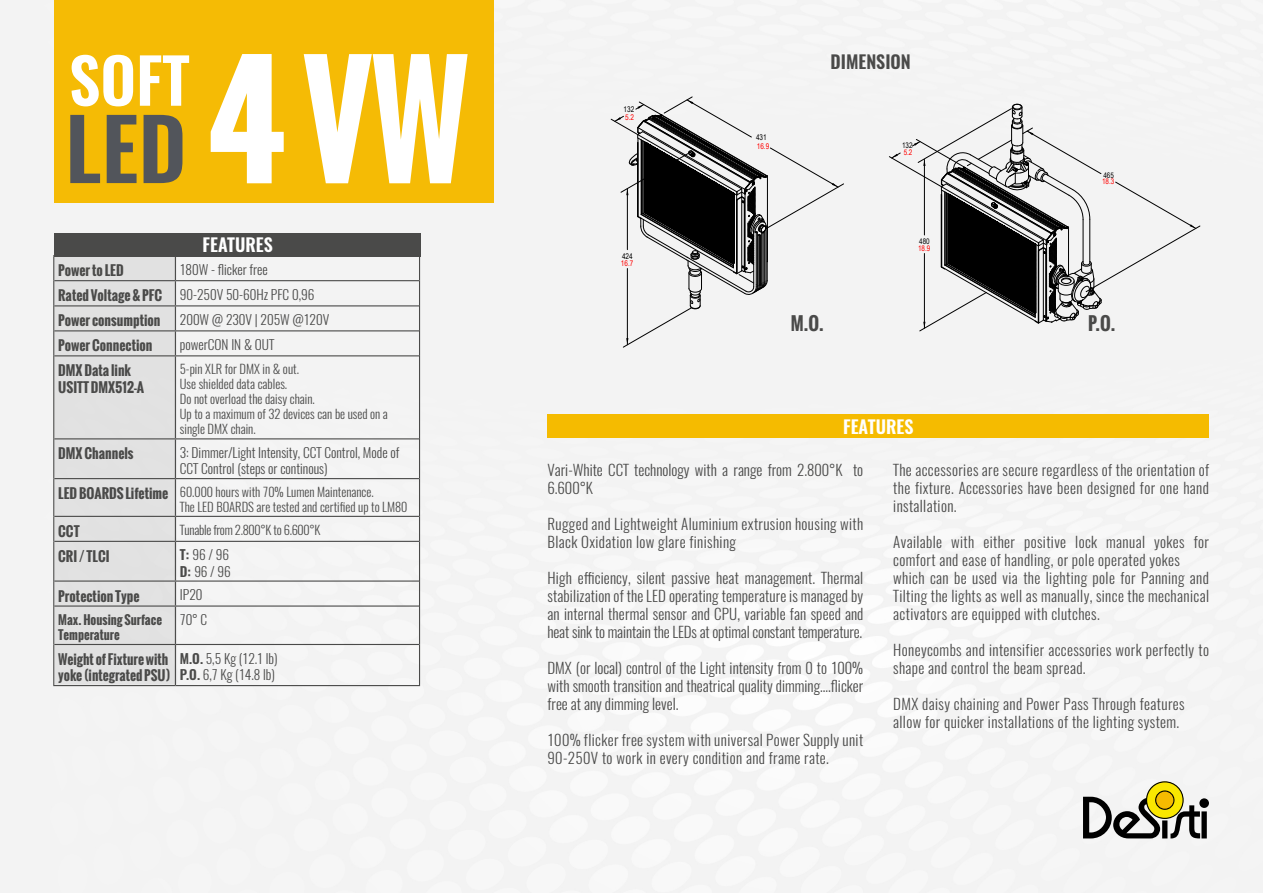
<style>
.page{position:relative;width:1263px;height:893px;background:#f3f3f3}
.page>*{position:absolute;margin:0;border:0;box-sizing:border-box;transform-origin:0 0}
.t1{font:700 147px "Oswald";color:#fff}
.t2{font:600 84.3px "Oswald";color:#52555b}
.t3{font:600 62.25px "Oswald";color:#fff}
.t4{font:600 18px "Oswald";color:#fff}
.t5{font:600 18px "Oswald";color:#4a4a49}
.t6{font:700 18px "Oswald";color:#4a4a49}
.t7{font:300 15px/18px "Oswald";letter-spacing:.025em;color:#4a4a49}
.t8{font:300 15px/18px "Oswald";color:#4a4a49}
.t9{font:300 13.5px/16px "Oswald";color:#4a4a49}
.t10{font:700 13.5px/16px "Oswald";color:#4a4a49}
.t11{font:300 12.6px/15.1px "Oswald";color:#4a4a49}
.t12{font:300 12.6px "Oswald";letter-spacing:-.02em;color:#4a4a49}
.t13{font:700 12.3px/14.7px "Oswald";color:#4a4a49}
.t14{font:7.8px "Arial Narrow";color:#f00}
.t15{font:7.8px "Arial Narrow";color:#000}
.t16{font:7.65px "Arial Narrow";color:#f00}
.t17{font:7.65px "Arial Narrow";color:#000}
.s1{font-weight:700;font-size:13.5px}
.s2{font-weight:600}
</style>
<div class="page">
<svg style="left:1083px;top:781px;width:126px;height:58px"></svg>
<div style="left:54px;top:0;width:439px;height:203px;background:#f5bb05"></div>
<div style="left:54px;top:256px;width:123px;height:429px;background:#e1e1e1"></div>
<div style="left:547px;top:415px;width:662px;height:23px;background:#f5bb00"></div>
<hr style="left:53px;top:255px;width:122px;height:1px;background:#4a4a49">
<svg style="left:53px;top:256px;width:1px;height:100px"></svg>
<svg style="left:175px;top:256px;width:1px;height:99px"></svg>
<svg style="left:419px;top:256px;width:1px;height:100px"></svg>
<hr style="left:53px;top:356px;width:1px;height:83px;background:#4a4a49">
<hr style="left:175px;top:356px;width:1px;height:82px;background:#4a4a49">
<hr style="left:419px;top:356px;width:1px;height:83px;background:#4a4a49">
<hr style="left:53px;top:439px;width:1px;height:40px;background:#4a4a49">
<hr style="left:175px;top:439px;width:1px;height:39px;background:#4a4a49">
<hr style="left:419px;top:439px;width:1px;height:40px;background:#4a4a49">
<hr style="left:53px;top:479px;width:1px;height:37px;background:#4a4a49">
<hr style="left:175px;top:479px;width:1px;height:37px;background:#4a4a49">
<hr style="left:419px;top:479px;width:1px;height:37px;background:#4a4a49">
<svg style="left:53px;top:516px;width:1px;height:25px"></svg>
<svg style="left:175px;top:517px;width:1px;height:24px"></svg>
<svg style="left:419px;top:516px;width:1px;height:25px"></svg>
<hr style="left:53px;top:541px;width:1px;height:40px;background:#4a4a49">
<hr style="left:175px;top:542px;width:1px;height:38px;background:#4a4a49">
<hr style="left:419px;top:541px;width:1px;height:40px;background:#4a4a49">
<svg style="left:53px;top:581px;width:1px;height:25px"></svg>
<svg style="left:175px;top:582px;width:1px;height:23px"></svg>
<svg style="left:419px;top:581px;width:1px;height:25px"></svg>
<hr style="left:53px;top:606px;width:1px;height:38px;background:#4a4a49">
<hr style="left:175px;top:607px;width:1px;height:37px;background:#4a4a49">
<hr style="left:419px;top:606px;width:1px;height:38px;background:#4a4a49">
<hr style="left:53px;top:644px;width:1px;height:41px;background:#4a4a49">
<hr style="left:175px;top:645px;width:1px;height:40px;background:#4a4a49">
<hr style="left:419px;top:644px;width:1px;height:41px;background:#4a4a49">
<hr style="left:54px;top:280px;width:121px;height:1px;background:#4a4a49">
<hr style="left:175px;top:280px;width:244px;height:1px;background:#4a4a49">
<hr style="left:54px;top:305px;width:121px;height:1px;background:#4a4a49">
<hr style="left:175px;top:305px;width:244px;height:1px;background:#4a4a49">
<hr style="left:54px;top:330px;width:121px;height:1px;background:#4a4a49">
<hr style="left:175px;top:330px;width:244px;height:1px;background:#4a4a49">
<hr style="left:54px;top:355px;width:121px;height:1px;background:#4a4a49">
<hr style="left:175px;top:355px;width:244px;height:1px;background:#4a4a49">
<hr style="left:54px;top:438px;width:121px;height:1px;background:#4a4a49">
<hr style="left:175px;top:438px;width:244px;height:1px;background:#4a4a49">
<hr style="left:54px;top:478px;width:121px;height:1px;background:#4a4a49">
<hr style="left:175px;top:478px;width:244px;height:1px;background:#4a4a49">
<hr style="left:54px;top:516px;width:121px;height:1px;background:#4a4a49">
<hr style="left:175px;top:516px;width:244px;height:1px;background:#4a4a49">
<hr style="left:54px;top:541px;width:121px;height:1px;background:#4a4a49">
<hr style="left:175px;top:541px;width:244px;height:1px;background:#4a4a49">
<hr style="left:54px;top:580px;width:121px;height:2px;background:#4a4a49">
<hr style="left:175px;top:580px;width:244px;height:2px;background:#4a4a49">
<hr style="left:54px;top:605px;width:121px;height:2px;background:#4a4a49">
<hr style="left:175px;top:605px;width:244px;height:2px;background:#4a4a49">
<hr style="left:54px;top:644px;width:121px;height:1px;background:#4a4a49">
<hr style="left:175px;top:644px;width:244px;height:1px;background:#4a4a49">
<hr style="left:53px;top:685px;width:122px;height:1px;background:#4a4a49">
<hr style="left:175px;top:685px;width:245px;height:1px;background:#4a4a49">
<div style="left:54px;top:233px;width:367px;height:23px;background:#4a4a49"></div>
<svg style="left:611px;top:97px;width:233px;height:250px"></svg>
<svg style="left:889px;top:104px;width:311px;height:227px"></svg>
<h3 class="t3" style="left:69px;top:37px;width:122px">SOFT</h3>
<h2 class="t2" style="left:65px;top:90px;width:123px">LED</h2>
<h1 class="t1" style="left:206px;top:10px;width:264px">4 VW</h1>
<p class="t4" style="left:203px;top:232px;width:72px">FEATURES</p>
<p class="t10" style="left:58px;top:263px;width:67px">Power to LED</p>
<p class="t9" style="left:180px;top:261px;width:89px">180W - flicker free</p>
<p class="t10" style="left:58px;top:288px;width:105px">Rated Voltage &amp; PFC</p>
<p class="t9" style="left:180px;top:286px;width:136px">90-250V 50-60Hz PFC 0,96</p>
<p class="t10" style="left:58px;top:313px;width:104px">Power consumption</p>
<p class="t9" style="left:180px;top:312px;width:151px">200W @ 230V | 205W @120V</p>
<p class="t10" style="left:58px;top:338px;width:96px">Power Connection</p>
<p class="t9" style="left:180px;top:337px;width:96px">powerCON IN &amp; OUT</p>
<p class="t10" style="left:58px;top:363px;width:87px">DMX Data link<br>USITT DMX512-A</p>
<p class="t11" style="left:180px;top:361px;width:210px">5-pin XLR for DMX in &amp; out.<br>Use shielded data cables.<br>Do not overload the daisy chain.<br>Up to a maximum of 32 devices can be used on a single DMX chain.</p>
<p class="t10" style="left:58px;top:446px;width:77px">DMX Channels</p>
<p class="t9" style="left:180px;top:445px;width:221px">3: Dimmer/Light Intensity, CCT Control, Mode of<br>CCT Control (steps or continous)</p>
<p class="t11" style="left:180px;top:484px;width:229px;text-indent:-122px"><span class="s1">LED BOARDS Lifetime</span> 60.000 hours with 70% Lumen Maintenance.<br>The LED BOARDS are tested and certified up to LM80</p>
<p class="t10" style="left:58px;top:523px;width:23px">CCT</p>
<p class="t12" style="left:180px;top:521px;width:142px">Tunable from 2.800°K to 6.600°K</p>
<p class="t10" style="left:58px;top:548px;width:53px">CRI / TLCI</p>
<p class="t9" style="left:180px;top:547px;width:52px"><span class="s2">T:</span> 96 / 96<br><span class="s2">D:</span> 96 / 96</p>
<p class="t10" style="left:58px;top:588px;width:83px">Protection Type</p>
<p class="t9" style="left:180px;top:587px;width:24px">IP20</p>
<p class="t13" style="left:58px;top:613px;width:105px">Max. Housing Surface<br>Temperature</p>
<p class="t9" style="left:180px;top:612px;width:29px">70° C</p>
<p class="t10" style="left:58px;top:651px;width:113px">Weight of Fixture with yoke (integrated PSU)</p>
<p class="t9" style="left:180px;top:650px;width:99px"><span class="s2">M.O.</span> 5,5 Kg (12.1 lb)<br><span class="s2">P.O.</span> 6,7 Kg (14.8 lb)</p>
<p class="t15" style="left:623px;top:104px;width:12px">132</p>
<p class="t14" style="left:625px;top:111px;width:10px">5.2</p>
<p class="t15" style="left:622px;top:250px;width:12px">424</p>
<p class="t14" style="left:621px;top:258px;width:14px">16.7</p>
<p class="t5" style="left:830px;top:49px;width:82px">DIMENSION</p>
<p class="t15" style="left:756px;top:132px;width:12px">431</p>
<p class="t14" style="left:757px;top:141px;width:14px">16.9</p>
<p class="t17" style="left:902px;top:140px;width:12px">132</p>
<p class="t16" style="left:904px;top:147px;width:10px">5.2</p>
<p class="t17" style="left:919px;top:235px;width:12px">480</p>
<p class="t16" style="left:918px;top:243px;width:14px">18.9</p>
<p class="t17" style="left:1103px;top:169px;width:12px">465</p>
<p class="t16" style="left:1102px;top:176px;width:14px">18.3</p>
<p class="t6" style="left:791px;top:309px;width:34px">M.O.</p>
<p class="t6" style="left:1088px;top:309px;width:29px">P.O.</p>
<p class="t4" style="left:843px;top:414px;width:72px">FEATURES</p>
<p class="t8" style="left:547px;top:461px;width:317px">Vari-White CCT technology with a range from 2.800°K to<br>6.600°K</p>
<p class="t7" style="left:547px;top:515px;width:317px">Rugged and Lightweight Aluminium extrusion housing with<br>Black Oxidation low glare finishing</p>
<p class="t7" style="left:547px;top:569px;width:317px;text-align:justify">High efficiency, silent passive heat management. Thermal stabilization of the LED operating temperature is managed by an internal thermal sensor and CPU, variable fan speed and heat sink to maintain the LEDs at optimal constant temperature.</p>
<p class="t7" style="left:547px;top:659px;width:317px;text-align:justify">DMX (or local) control of the Light intensity from 0 to 100% with smooth transition and theatrical quality dimming….flicker free at any dimming level.</p>
<p class="t7" style="left:547px;top:731px;width:317px">100% flicker free system with universal Power Supply unit<br>90-250V to work in every condition and frame rate.</p>
<p class="t7" style="left:893px;top:461px;width:317px;text-align:justify">The accessories are secure regardless of the orientation of the fixture. Accessories have been designed for one hand installation.</p>
<p class="t7" style="left:893px;top:533px;width:317px">Available with either positive lock manual yokes for comfort and ease of handling, or pole operated yokes which can be used via the lighting pole for Panning and Tilting the lights as well as manually, since the mechanical activators are equipped with clutches.</p>
<p class="t7" style="left:893px;top:641px;width:317px">Honeycombs and intensifier accessories work perfectly to shape and control the beam spread.</p>
<p class="t7" style="left:893px;top:695px;width:293px">DMX daisy chaining and Power Pass Through features allow for quicker installations of the lighting system.</p>
</div>
